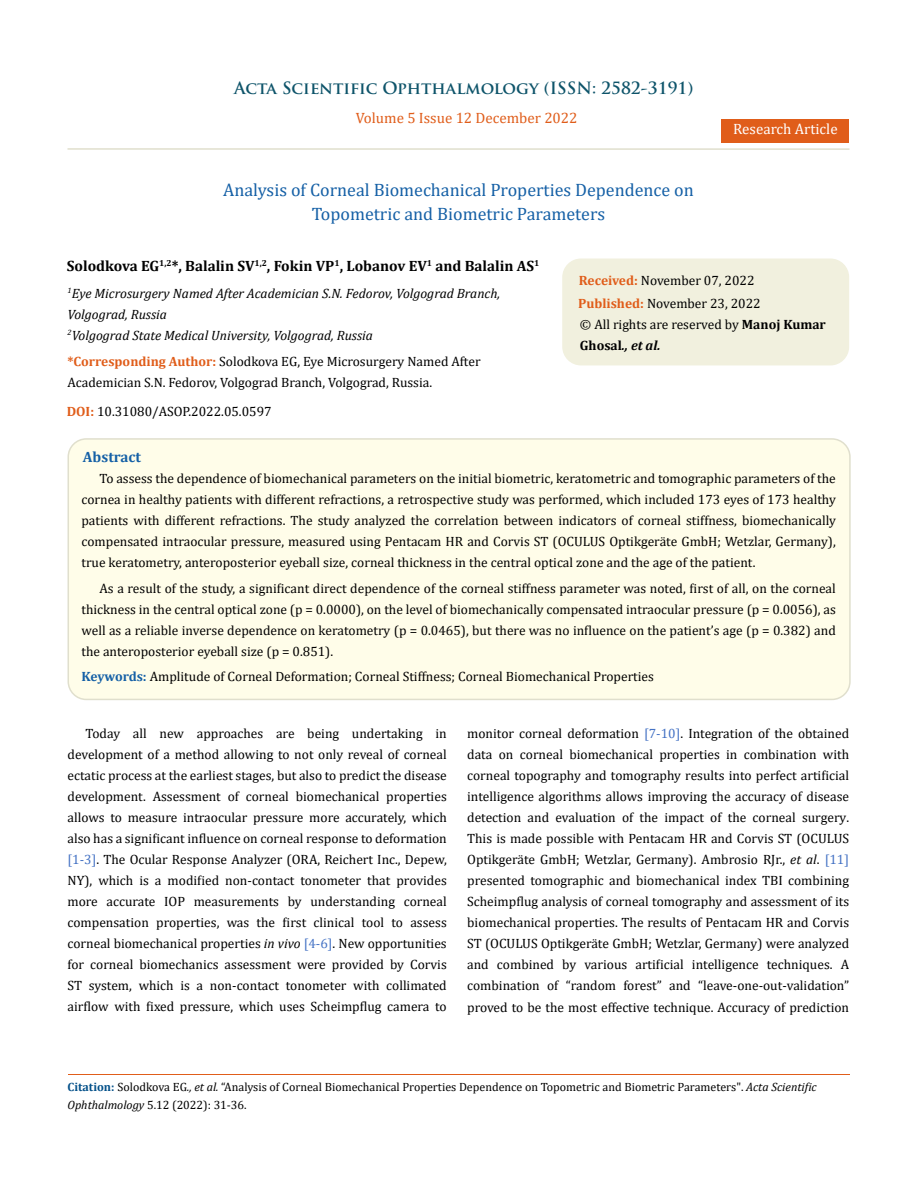
<style>
.page{position:relative;width:917px;height:1188px;background:#fff}
.page>*{position:absolute;margin:0;border:0;box-sizing:border-box;transform-origin:0 0}
.t1{font:18px/24px "Cambria";color:#1560a6;text-align:center}
.t2{font:700 16.5px "Trajan Pro";color:#0e546a}
.t3{font:700 15px "Cambria";color:#000}
.t4{font:15px "Cambria";color:#e05d1a}
.t5{font:15px "Cambria";color:#fff}
.t6{font:700 15px "Cambria";color:#1560a6}
.t7{font:13.5px/21px "Cambria";color:#000;text-align:justify}
.t8{font:italic 13.5px/21px "Cambria";color:#000}
.t9{font:12px/18px "Cambria";color:#000}
.s1{font-weight:700;color:#e05d1a}
.s2{font-weight:700}
.s3{font-weight:700;font-style:italic}
.s4{font-weight:700;color:#1560a6}
.s5{color:#4472c4}
.s6{font-style:italic}
.s7{font-weight:700;color:#035089}
</style>
<div class="page">
<div style="left:721px;top:119px;width:128px;height:23px;background:#e05d1a"></div>
<div style="left:563px;top:259px;width:285px;height:106px;background:#f1f0de;border-radius:18px"></div>
<div style="left:562px;top:259px;width:287px;height:106px;border:2px solid #f1f0de;border-radius:18px"></div>
<div style="left:68px;top:439px;width:781px;height:260px;background:#fffde9;border-radius:18px"></div>
<div style="left:67px;top:438px;width:783px;height:262px;border:2px solid #e0dfcd;border-radius:18px"></div>
<hr style="left:68px;top:1075px;width:781px;height:1px;background:#e05d1a">
<hr style="left:67px;top:148px;width:782px;height:2px;background:#e0dfcd">
<p class="t2" style="left:234px;top:77px;width:461px">Acta Scientific Ophthalmology (ISSN: 2582-3191)</p>
<p class="t4" style="left:356px;top:109px;width:223px">Volume 5 Issue 12 December 2022</p>
<p class="t5" style="left:733px;top:120px;width:106px">Research Article</p>
<h1 class="t1" style="left:223px;top:178px;width:472px">Analysis of Corneal Biomechanical Properties Dependence on<br>Topometric and Biometric Parameters</h1>
<p class="t3" style="left:67px;top:255px;width:474px">Solodkova EG<sup>1,2</sup>*, Balalin SV<sup>1,2</sup>, Fokin VP<sup>1</sup>, Lobanov EV<sup>1</sup> and Balalin AS<sup>1</sup></p>
<p class="t8" style="left:67px;top:282px;width:434px"><sup>1</sup>Eye Microsurgery Named After Academician S.N. Fedorov, Volgograd Branch,<br>Volgograd, Russia<br><sup>2</sup>Volgograd State Medical University, Volgograd, Russia</p>
<p class="t7" style="left:67px;top:351px;width:414px"><span class="s1">*Corresponding Author:</span> Solodkova EG, Eye Microsurgery Named After<br>Academician S.N. Fedorov, Volgograd Branch, Volgograd, Russia.</p>
<p class="t7" style="left:578px;top:269px;width:184px;line-height:23px"><span class="s1">Received:</span> November 07, 2022<br><span class="s1">Published:</span> November 23, 2022</p>
<p class="t7" style="left:580px;top:313px;width:247px">© All rights are reserved by <span class="s2">Manoj Kumar<br>Ghosal</span><span class="s3">., et al.</span></p>
<p class="t7" style="left:67px;top:401px;width:206px"><span class="s1">DOI:</span> 10.31080/ASOP.2022.05.0597</p>
<p class="t6" style="left:83px;top:447px;width:60px">Abstract</p>
<p class="t7" style="left:81px;top:468px;width:756px;text-indent:18px">To assess the dependence of biomechanical parameters on the initial biometric, keratometric and tomographic parameters of the cornea in healthy patients with different refractions, a retrospective study was performed, which included 173 eyes of 173 healthy patients with different refractions. The study analyzed the correlation between indicators of corneal stiffness, biomechanically compensated intraocular pressure, measured using Pentacam HR and Corvis ST (OCULUS Optikgeräte GmbH; Wetzlar, Germany), true keratometry, anteroposterior eyeball size, corneal thickness in the central optical zone and the age of the patient.</p>
<p class="t7" style="left:81px;top:577px;width:756px;text-indent:18px">As a result of the study, a significant direct dependence of the corneal stiffness parameter was noted, first of all, on the corneal thickness in the central optical zone (p = 0.0000), on the level of biomechanically compensated intraocular pressure (p = 0.0056), as well as a reliable inverse dependence on keratometry (p = 0.0465), but there was no influence on the patient’s age (p = 0.382) and the anteroposterior eyeball size (p = 0.851).</p>
<p class="t7" style="left:81px;top:666px;width:574px"><span class="s4">Keywords:</span> Amplitude of Corneal Deformation; Corneal Stiffness; Corneal Biomechanical Properties</p>
<p class="t7" style="left:67px;top:723px;width:381px;text-indent:18px">Today all new approaches are being undertaking in development of a method allowing to not only reveal of corneal ectatic process at the earliest stages, but also to predict the disease development. Assessment of corneal biomechanical properties allows to measure intraocular pressure more accurately, which also has a significant influence on corneal response to deformation <span class="s5">[1-3]</span>. The Ocular Response Analyzer (ORA, Reichert Inc., Depew, NY), which is a modified non-contact tonometer that provides more accurate IOP measurements by understanding corneal compensation properties, was the first clinical tool to assess corneal biomechanical properties <span class="s6">in vivo</span> <span class="s5">[4-6]</span>. New opportunities for corneal biomechanics assessment were provided by Corvis ST system, which is a non-contact tonometer with collimated airflow with fixed pressure, which uses Scheimpflug camera to</p>
<p class="t7" style="left:467px;top:723px;width:383px">monitor corneal deformation <span class="s5">[7-10]</span>. Integration of the obtained data on corneal biomechanical properties in combination with corneal topography and tomography results into perfect artificial intelligence algorithms allows improving the accuracy of disease detection and evaluation of the impact of the corneal surgery.<br>This is made possible with Pentacam HR and Corvis ST (OCULUS Optikgeräte GmbH; Wetzlar, Germany). Ambrosio RJr., <span class="s6">et al</span>. <span class="s5">[11] </span>presented tomographic and biomechanical index TBI combining Scheimpflug analysis of corneal tomography and assessment of its biomechanical properties. The results of Pentacam HR and Corvis ST (OCULUS Optikgeräte GmbH; Wetzlar, Germany) were analyzed and combined by various artificial intelligence techniques. A combination of “random forest” and “leave-one-out-validation” proved to be the most effective technique. Accuracy of prediction</p>
<p class="t9" style="left:67px;top:1078px;width:750px"><span class="s7">Citation:</span> Solodkova EG<span class="s6">., et al.</span> “Analysis of Corneal Biomechanical Properties Dependence on Topometric and Biometric Parameters". <span class="s6">Acta Scientific<br>Ophthalmology</span> 5.12 (2022): 31-36.</p>
</div>
